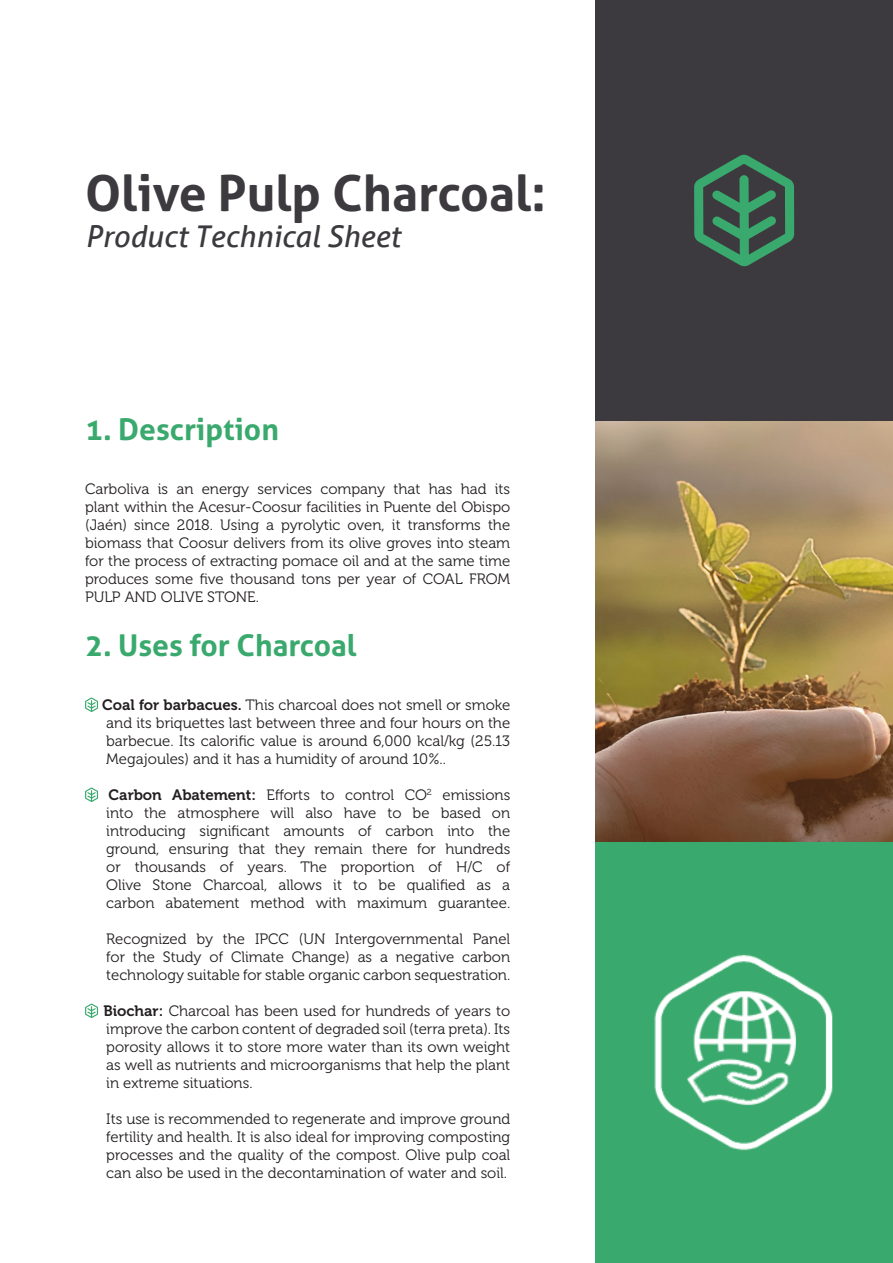
<style>
.page{position:relative;width:893px;height:1263px;background:#fff}
.page>*{position:absolute;margin:0;border:0;box-sizing:border-box;transform-origin:0 0}
.t1{font:700 49.8px "Aller";color:#3c3a3e}
.t2{font:700 30px "Aller";color:#3aa96d}
.t3{font:italic 30px "Aller";color:#3c3a3e}
.t4{font:15px/18px "Museo 300";color:#231f20;text-align:justify}
.s1{font-family:"Museo 700"}
</style>
<div class="page">
<svg style="left:85px;top:697px;width:13px;height:15px"></svg>
<svg style="left:85px;top:787px;width:13px;height:15px"></svg>
<svg style="left:85px;top:1003px;width:13px;height:15px"></svg>
<div style="left:595px;top:0;width:298px;height:421px;background:#3c3a3e"></div>
<div style="left:595px;top:842px;width:298px;height:421px;background:#3aa96d"></div>
<img style="left:595px;top:421px;width:298px;height:421px">
<svg style="left:694px;top:154px;width:100px;height:113px"></svg>
<img style="left:654px;top:954px;width:179px;height:197px">
<p class="t1" style="left:85px;top:162px;width:462px">Olive Pulp Charcoal:</p>
<p class="t3" style="left:85px;top:218px;width:317px">Product Technical Sheet</p>
<p class="t2" style="left:85px;top:411px;width:195px">1. Description</p>
<p class="t4" style="left:85px;top:480px;width:427px">Carboliva is an energy services company that has had its plant within the Acesur-Coosur facilities in Puente del Obispo (Jaén) since 2018. Using a pyrolytic oven, it transforms the biomass that Coosur delivers from its olive groves into steam for the process of extracting pomace oil and at the same time produces some five thousand tons per year of COAL FROM PULP AND OLIVE STONE.</p>
<p class="t2" style="left:85px;top:627px;width:273px">2. Uses for Charcoal</p>
<p class="t4" style="left:102px;top:696px;width:410px"><span class="s1">Coal for barbacues.</span> This charcoal does not smell or smoke and its briquettes last between three and four hours on the barbecue. Its calorific value is around 6,000 kcal/kg (25.13<br>Megajoules) and it has a humidity of around 10%..</p>
<p class="t4" style="left:106px;top:786px;width:405px"><span class="s1">Carbon Abatement:</span> Efforts to control CO<sup>2</sup> emissions into the atmosphere will also have to be based on introducing significant amounts of carbon into the ground, ensuring that they remain there for hundreds or thousands of years. The proportion of H/C of Olive Stone Charcoal, allows it to be qualified as a carbon abatement method with maximum guarantee.</p>
<p class="t4" style="left:106px;top:930px;width:405px">Recognized by the IPCC (UN Intergovernmental Panel for the Study of Climate Change) as a negative carbon technology suitable for stable organic carbon sequestration.</p>
<p class="t4" style="left:103px;top:1002px;width:408px"><span class="s1">Biochar:</span> Charcoal has been used for hundreds of years to improve the carbon content of degraded soil (terra preta). Its porosity allows it to store more water than its own weight as well as nutrients and microorganisms that help the plant in extreme situations.</p>
<p class="t4" style="left:106px;top:1110px;width:405px">Its use is recommended to regenerate and improve ground fertility and health. It is also ideal for improving composting processes and the quality of the compost. Olive pulp coal can also be used in the decontamination of water and soil.</p>
</div>
